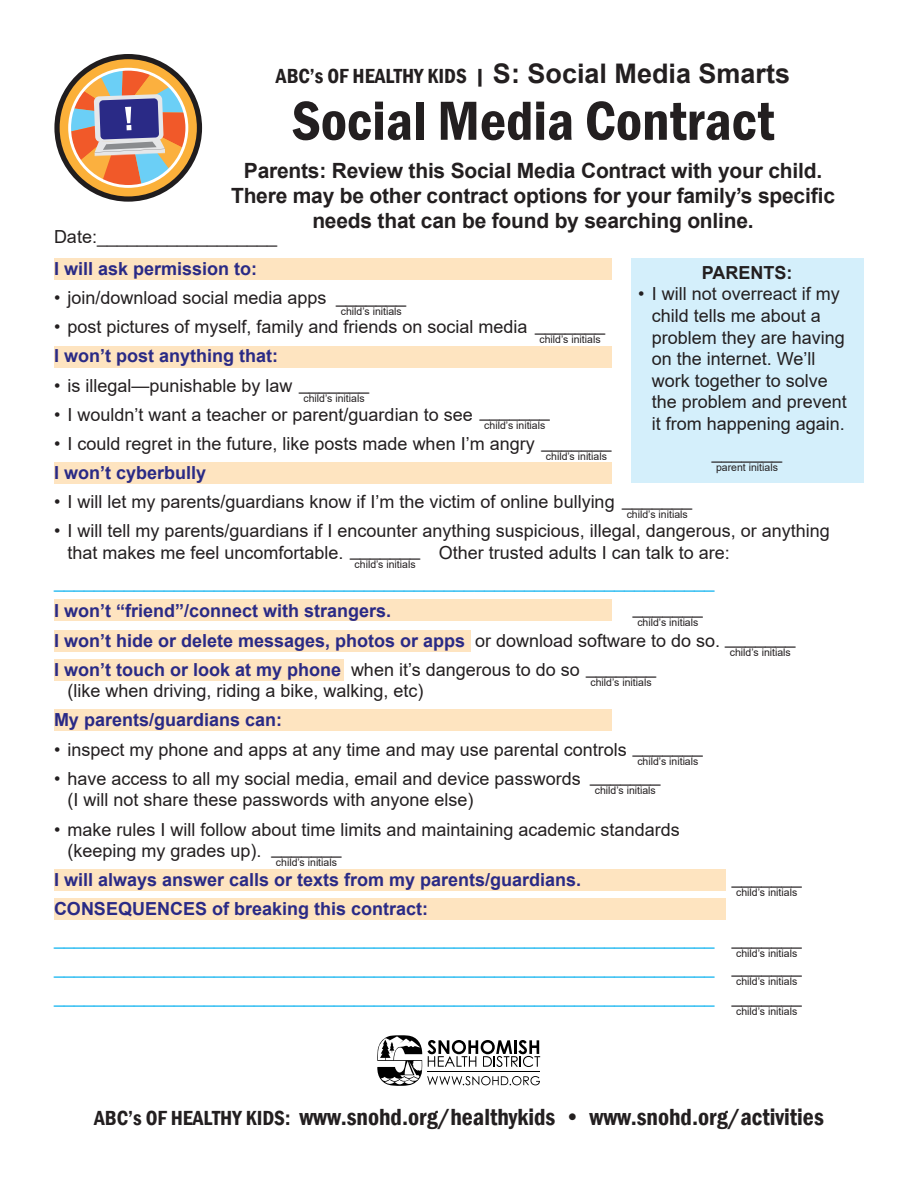
<style>
.page{position:relative;width:918px;height:1188px;background:#fff}
.page>*{position:absolute;margin:0;border:0;box-sizing:border-box;transform-origin:0 0}
.t1{font:600 condensed 57px "Franklin Gothic";color:#231f20}
.t2{font:600 condensed 24px "Franklin Gothic";color:#231f20}
.t3{font:700 21px/25.2px "Arial";letter-spacing:-.01em;color:#231f20;text-align:center}
.t4{font:600 condensed 21px "Franklin Gothic";color:#231f20}
.t5{font:18px/21.6px "Arial";color:#231f20}
.t6{font:700 18px "Arial";color:#2a2a86}
.t7{font:18px "Arial";color:#00aeef}
.t8{font:700 18px "Arial";color:#231f20}
.t9{font:10.5px "Arial";color:#231f20}
.s1{font-family:"Arial";font-weight:700;font-stretch:normal;font-size:27px}
.s2{font-weight:400;color:#231f20}
.s3{font-weight:700;color:#2a2a86}
.s4{font-size:21px}
</style>
<div class="page">
<div style="left:54px;top:898px;width:672px;height:22px;background:#fee4c0"></div>
<div style="left:54px;top:869px;width:672px;height:22px;background:#fee4c0"></div>
<div style="left:54px;top:709px;width:557px;height:22px;background:#fee4c0"></div>
<div style="left:54px;top:659px;width:290px;height:22px;background:#fee4c0"></div>
<div style="left:54px;top:630px;width:417px;height:22px;background:#fee4c0"></div>
<div style="left:54px;top:599px;width:557px;height:22px;background:#fee4c0"></div>
<div style="left:54px;top:462px;width:557px;height:22px;background:#fee4c0"></div>
<div style="left:54px;top:346px;width:557px;height:22px;background:#fee4c0"></div>
<div style="left:54px;top:258px;width:557px;height:22px;background:#fee4c0"></div>
<svg style="left:377px;top:1035px;width:163px;height:51px"></svg>
<svg style="left:54px;top:54px;width:148px;height:148px"></svg>
<div style="left:631px;top:258px;width:232px;height:225px;background:#d4effb"></div>
<p class="t4" style="left:276px;top:62px;width:516px">ABC’s OF HEALTHY KIDS | <span class="s1">S: Social Media Smarts</span></p>
<p class="t1" style="left:292px;top:83px;width:484px">Social Media Contract</p>
<p class="t3" style="left:231px;top:158px;width:605px">Parents: Review this Social Media Contract with your child.<br>There may be other contract options for your family’s specific needs that can be found by searching online.</p>
<p class="t6" style="left:54px;top:256px;width:205px">I will ask permission to:</p>
<p class="t5" style="left:54px;top:287px;width:274px">• join/download social media apps</p>
<p class="t5" style="left:54px;top:316px;width:475px">• post pictures of myself, family and friends on social media</p>
<p class="t6" style="left:54px;top:343px;width:226px">I won’t post anything that:</p>
<p class="t5" style="left:54px;top:374px;width:240px">• is illegal—punishable by law</p>
<p class="t5" style="left:54px;top:404px;width:420px">• I wouldn’t want a teacher or parent/guardian to see</p>
<p class="t5" style="left:54px;top:433px;width:559px">• I could regret in the future, like posts made when I’m angry _______</p>
<p class="t6" style="left:54px;top:460px;width:154px">I won’t cyberbully</p>
<p class="t5" style="left:54px;top:491px;width:562px">• I will let my parents/guardians know if I’m the victim of online bullying</p>
<p class="t5" style="left:68px;top:520px;width:764px;text-indent:-14px">• I will tell my parents/guardians if I encounter anything suspicious, illegal, dangerous, or anything that makes me feel uncomfortable.</p>
<p class="t5" style="left:54px;top:226px;width:225px">Date:__________________</p>
<p class="t8" style="left:702px;top:260px;width:92px">PARENTS:</p>
<p class="t5" style="left:652px;top:283px;width:197px;text-indent:-14px">• I will not overreact if my child tells me about a problem they are having on the internet. We’ll work together to solve the problem and prevent it from happening again.</p>
<p class="t5" style="left:712px;top:442px;width:72px">_______</p>
<p class="t9" style="left:716px;top:460px;width:63px">parent initials</p>
<p class="t5" style="left:336px;top:285px;width:72px">_______</p>
<p class="t9" style="left:341px;top:304px;width:63px">child’s initials</p>
<p class="t5" style="left:535px;top:314px;width:72px">_______</p>
<p class="t9" style="left:540px;top:332px;width:63px">child’s initials</p>
<p class="t5" style="left:299px;top:372px;width:72px">_______</p>
<p class="t9" style="left:304px;top:391px;width:63px">child’s initials</p>
<p class="t5" style="left:480px;top:400px;width:72px">_______</p>
<p class="t9" style="left:484px;top:418px;width:63px">child’s initials</p>
<p class="t9" style="left:546px;top:449px;width:63px">child’s initials</p>
<p class="t5" style="left:622px;top:488px;width:72px">_______</p>
<p class="t9" style="left:627px;top:507px;width:63px">child’s initials</p>
<p class="t5" style="left:439px;top:542px;width:293px">Other trusted adults I can talk to are:</p>
<p class="t7" style="left:54px;top:569px;width:662px">__________________________________________________________________</p>
<p class="t6" style="left:54px;top:598px;width:339px">I won’t “friend”/connect with strangers.</p>
<p class="t6" style="left:54px;top:628px;width:668px">I won’t hide or delete messages, photos or apps <span class="s2">or download software to do so.</span></p>
<p class="t5" style="left:68px;top:658px;width:514px;text-indent:-14px"><span class="s3">I won’t touch or look at my phone</span> when it’s dangerous to do so (like when driving, riding a bike, walking, etc)</p>
<p class="t6" style="left:54px;top:707px;width:230px">My parents/guardians can:</p>
<p class="t5" style="left:54px;top:738px;width:574px">• inspect my phone and apps at any time and may use parental controls</p>
<p class="t5" style="left:68px;top:768px;width:515px;text-indent:-14px">• have access to all my social media, email and device passwords (I will not share these passwords with anyone else)</p>
<p class="t5" style="left:68px;top:818px;width:614px;text-indent:-14px">• make rules I will follow about time limits and maintaining academic standards (keeping my grades up).</p>
<p class="t6" style="left:54px;top:867px;width:529px">I will always answer calls or texts from my parents/guardians.</p>
<p class="t6" style="left:54px;top:896px;width:376px">CONSEQUENCES of breaking this contract:</p>
<p class="t7" style="left:54px;top:926px;width:662px">__________________________________________________________________</p>
<p class="t7" style="left:54px;top:955px;width:662px">__________________________________________________________________</p>
<p class="t7" style="left:54px;top:984px;width:662px">__________________________________________________________________</p>
<p class="t5" style="left:350px;top:538px;width:72px">_______</p>
<p class="t9" style="left:355px;top:557px;width:63px">child’s initials</p>
<p class="t5" style="left:633px;top:597px;width:72px">_______</p>
<p class="t9" style="left:637px;top:615px;width:63px">child’s initials</p>
<p class="t5" style="left:725px;top:627px;width:72px">_______</p>
<p class="t9" style="left:730px;top:645px;width:63px">child’s initials</p>
<p class="t5" style="left:586px;top:656px;width:72px">_______</p>
<p class="t9" style="left:591px;top:675px;width:63px">child’s initials</p>
<p class="t5" style="left:633px;top:736px;width:72px">_______</p>
<p class="t9" style="left:637px;top:754px;width:63px">child’s initials</p>
<p class="t5" style="left:590px;top:765px;width:72px">_______</p>
<p class="t9" style="left:595px;top:783px;width:63px">child’s initials</p>
<p class="t5" style="left:271px;top:837px;width:72px">_______</p>
<p class="t9" style="left:276px;top:855px;width:63px">child’s initials</p>
<p class="t5" style="left:732px;top:867px;width:72px">_______</p>
<p class="t9" style="left:736px;top:885px;width:63px">child’s initials</p>
<p class="t5" style="left:732px;top:927px;width:72px">_______</p>
<p class="t9" style="left:736px;top:946px;width:63px">child’s initials</p>
<p class="t5" style="left:732px;top:956px;width:72px">_______</p>
<p class="t9" style="left:736px;top:974px;width:63px">child’s initials</p>
<p class="t5" style="left:732px;top:986px;width:72px">_______</p>
<p class="t9" style="left:736px;top:1004px;width:63px">child’s initials</p>
<p class="t2" style="left:94px;top:1101px;width:731px"><span class="s4">ABC’s OF HEALTHY KIDS:</span> www.snohd.org/healthykids • www.snohd.org/activities</p>
</div>
